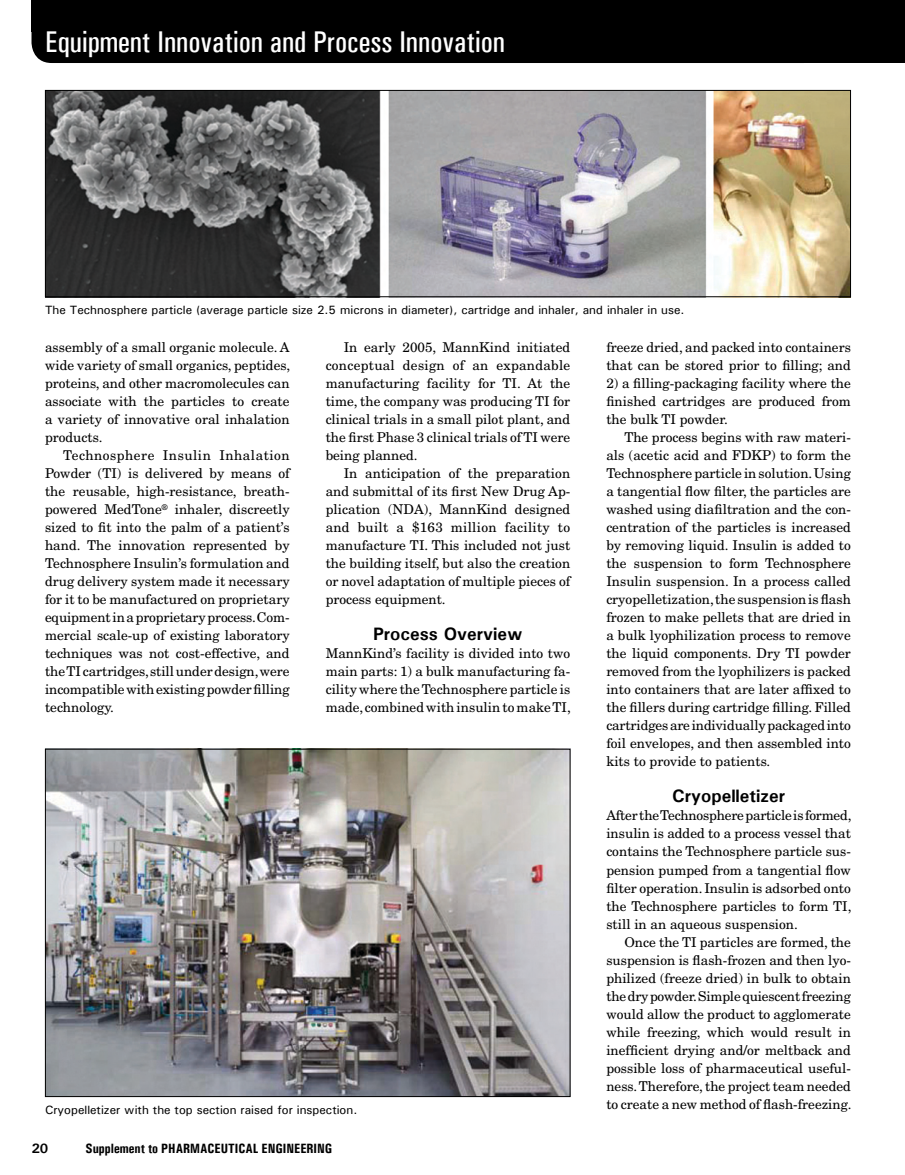
<style>
.page{position:relative;width:905px;height:1175px;background:#fff}
.page>*{position:absolute;margin:0;border:0;box-sizing:border-box;transform-origin:0 0}
.t1{font:500 30px "Univers Condensed";color:#fff}
.PE06_subhead_1{font:700 18px "Univers";color:#000}
.PE06_body_text{font:13.5px/18px "New Century Schlbk";color:#000;text-align:justify}
.t2{font:700 13.5px "Univers Condensed";color:#000}
.t3{font:700 13.5px "Univers";color:#000}
.PE06_caption{font:500 12px "Univers";color:#000}
</style>
<div class="page">
<div style="left:32px;top:0;width:756px;height:63px;background:#000"></div>
<div style="left:788px;top:0;width:116px;height:63px;background:#000"></div>
<div style="left:32px;top:0;width:31px;height:32px;background:#000"></div>
<hr style="left:904px;top:0;width:1px;height:63px;background:#000">
<img style="left:47px;top:92px;width:801px;height:203px">
<div style="left:45px;top:90px;width:805px;height:207px;border:1px solid #000"></div>
<img style="left:47px;top:750px;width:521px;height:344px">
<p class="t1" style="left:45px;top:24px;width:461px">Equipment Innovation and Process Innovation</p>
<p class="PE06_caption" style="left:45px;top:302px;width:641px">The Technosphere particle (average particle size 2.5 microns in diameter), cartridge and inhaler, and inhaler in use.</p>
<p class="PE06_body_text" style="left:45px;top:338px;width:247px">assembly of a small organic molecule. A wide variety of small organics, peptides, proteins, and other macromolecules can associate with the particles to create a variety of innovative oral inhalation products.</p>
<p class="PE06_body_text" style="left:45px;top:446px;width:246px;text-indent:18px">Technosphere Insulin Inhalation Powder (TI) is delivered by means of the reusable, high-resistance, breath&shy;powered MedTone<sup>®</sup> inhaler, discreetly sized to fit into the palm of a patient’s hand. The innovation represented by Technosphere Insulin’s formulation and drug delivery system made it necessary for it to be manufactured on proprietary equipmentinaproprietaryprocess.Com&shy;mercial scale-up of existing laboratory techniques was not cost-effective, and theTI cartridges,stillunderdesign,were incompatiblewithexistingpowderfilling technology.</p>
<p class="PE06_body_text" style="left:326px;top:338px;width:246px;text-indent:18px">In early 2005, MannKind initiated conceptual design of an expandable manufacturing facility for TI. At the time, the company was producing TI for clinical trials in a small pilot plant, and the first Phase 3 clinical trials ofTI were being planned.</p>
<p class="PE06_body_text" style="left:326px;top:464px;width:246px;text-indent:18px">In anticipation of the preparation and submittal of its first New Drug Ap&shy;plication (NDA), MannKind designed and built a $163 million facility to manufacture TI. This included not just the building itself, but also the creation or novel adaptation of multiple pieces of process equipment.</p>
<p class="PE06_subhead_1" style="left:373px;top:622px;width:151px">Process Overview</p>
<p class="PE06_body_text" style="left:326px;top:644px;width:247px">MannKind’s facility is divided into two main parts: 1) a bulk manufacturing fa&shy;cility where theTechnosphere particle is made, combined with insulin to makeTI,</p>
<p class="PE06_caption" style="left:45px;top:1102px;width:314px">Cryopelletizer with the top section raised for inspection.</p>
<p class="t3" style="left:32px;top:1139px;width:18px">20</p>
<p class="t2" style="left:85px;top:1140px;width:248px">Supplement to PHARMACEUTICAL ENGINEERING</p>
<p class="PE06_body_text" style="left:606px;top:338px;width:246px">freeze dried, and packed into containers that can be stored prior to filling; and</p>
<p class="PE06_body_text" style="left:606px;top:374px;width:246px">2) a filling-packaging facility where the finished cartridges are produced from the bulk TI powder.</p>
<p class="PE06_body_text" style="left:606px;top:428px;width:246px;text-indent:18px">The process begins with raw materi&shy;als (acetic acid and FDKP) to form the Technosphere particle insolution.Using a tangential flow filter, the particles are washed using diafiltration and the con&shy;centration of the particles is increased by removing liquid. Insulin is added to the suspension to form Technosphere Insulin suspension. In a process called cryopelletization,the suspensionisflash frozen to make pellets that are dried in a bulk lyophilization process to remove the liquid components. Dry TI powder removed from the lyophilizers is packed into containers that are later affixed to the fillers during cartridge filling. Filled cartridgesareindividuallypackagedinto foil envelopes, and then assembled into kits to provide to patients.</p>
<p class="PE06_subhead_1" style="left:672px;top:784px;width:114px">Cryopelletizer</p>
<p class="PE06_body_text" style="left:606px;top:806px;width:247px">AftertheTechnosphereparticleisformed, insulin is added to a process vessel that contains the Technosphere particle sus&shy;pension pumped from a tangential flow filter operation. Insulin is adsorbed onto the Technosphere particles to form TI, still in an aqueous suspension.</p>
<p class="PE06_body_text" style="left:606px;top:932px;width:247px;text-indent:18px">Once the TI particles are formed, the suspension is flash-frozen and then lyo&shy;philized (freeze dried) in bulk to obtain thedrypowder.Simplequiescentfreezing would allow the product to agglomerate while freezing, which would result in inefficient drying and/or meltback and possible loss of pharmaceutical useful&shy;ness.Therefore,the project team needed to create a new method of flash-freezing.</p>
</div>
